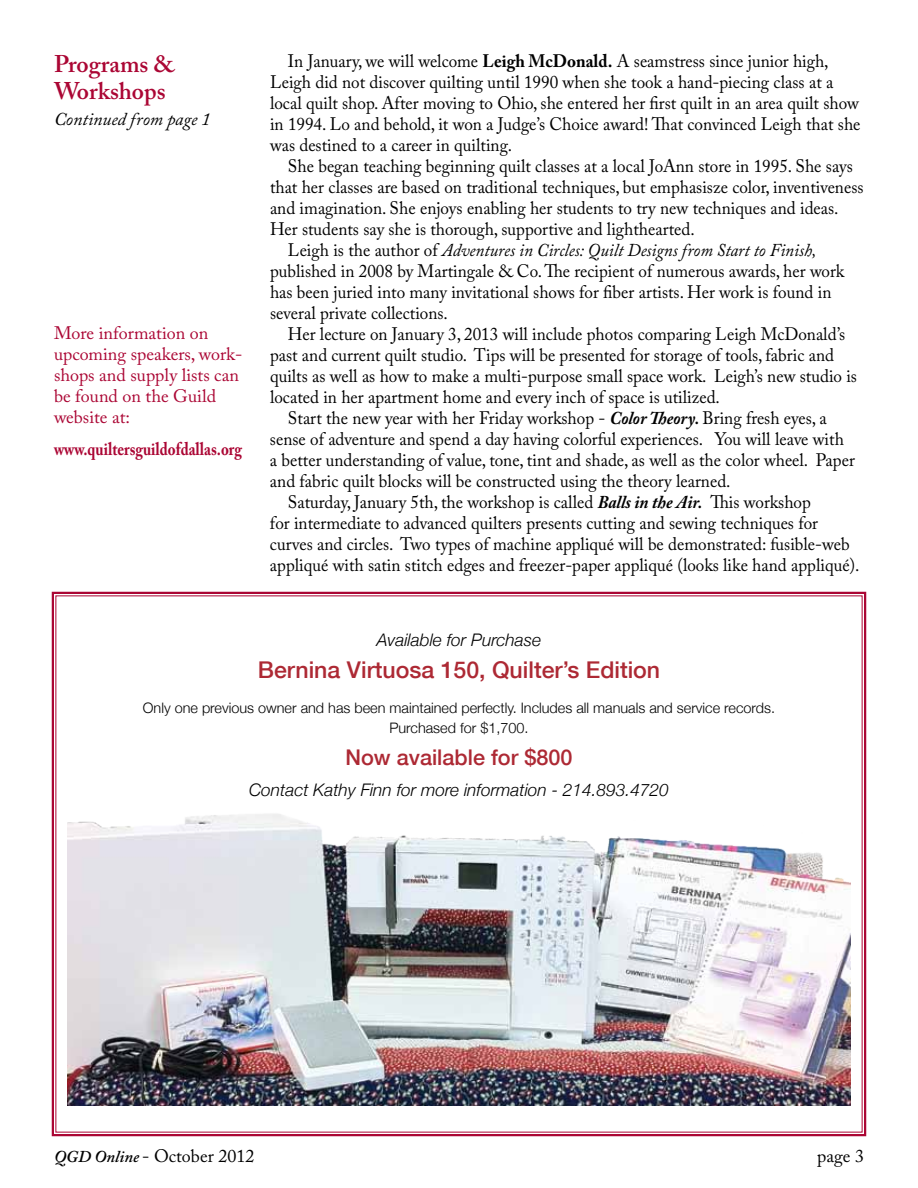
<style>
.page{position:relative;width:918px;height:1188px;background:#fff}
.page>*{position:absolute;margin:0;border:0;box-sizing:border-box;transform-origin:0 0}
.t1{font:600 24px/27px "Adobe Caslon Pro";color:#ab0634}
.t2{font:500 23.1px "Helvetica Neue";color:#ad2934}
.t3{font:500 21.6px "Helvetica Neue";color:#ad2934}
.t4{font:18px/21px "Adobe Caslon Pro";color:#000;scale:.95 1}
.t5{font:18px/21px "Adobe Caslon Pro";color:#ab0634}
.t6{font:italic 18px "Adobe Caslon Pro";color:#000;scale:.95 1}
.t7{font:700 18px "Adobe Caslon Pro";color:#ab0634;scale:.83 1}
.t8{font:18px "Adobe Caslon Pro";color:#000}
.t9{font:italic 18px "Adobe Caslon Pro";color:#000}
.t10{font:italic 300 17.25px "Helvetica Neue";color:#000}
.t11{font:300 14.4px/20.2px "Helvetica Neue";color:#000;text-align:center}
.s1{font-weight:700}
.s2{font-style:normal}
.s3{font-weight:700;font-style:italic}
.s4{font-weight:600;font-style:italic;font-size:16.5px}
</style>
<div class="page">
<img style="left:51px;top:591px;width:816px;height:546px">
<h1 class="t1" style="left:54px;top:50px;width:122px">Programs &amp;<br>Workshops</h1>
<p class="t9" style="left:54px;top:108px;width:158px">Continued from page 1</p>
<p class="t5" style="left:54px;top:323px;width:190px">More information on upcoming speakers, work&shy;shops and supply lists can be found on the Guild website at:</p>
<p class="t7" style="left:54px;top:438px;width:228px">www.quiltersguildofdallas.org</p>
<p class="t4" style="left:270px;top:51px;width:623px;text-indent:18px">In January, we will welcome <span class="s1">Leigh McDonald.</span> A seamstress since junior high, Leigh did not discover quilting until 1990 when she took a hand-piecing class at a local quilt shop. After moving to Ohio, she entered her first quilt in an area quilt show in 1994. Lo and behold, it won a Judge’s Choice award! That convinced Leigh that she was destined to a career in quilting.</p>
<p class="t4" style="left:288px;top:156px;width:596px">She began teaching beginning quilt classes at a local JoAnn store in 1995. She says</p>
<p class="t4" style="left:270px;top:177px;width:626px">that her classes are based on traditional techniques, but emphasisze color, inventiveness</p>
<p class="t4" style="left:270px;top:198px;width:600px">and imagination. She enjoys enabling her students to try new techniques and ideas.</p>
<p class="t4" style="left:270px;top:219px;width:449px">Her students say she is thorough, supportive and lighthearted.</p>
<p class="t6" style="left:288px;top:240px;width:558px"><span class="s2">Leigh is the author of</span> Adventures in Circles: Quilt Designs from Start to Finish,</p>
<p class="t4" style="left:270px;top:261px;width:606px">published in 2008 by Martingale &amp; Co. The recipient of numerous awards, her work</p>
<p class="t4" style="left:270px;top:282px;width:593px">has been juried into many invitational shows for fiber artists. Her work is found in</p>
<p class="t4" style="left:270px;top:303px;width:189px">several private collections.</p>
<p class="t4" style="left:288px;top:324px;width:588px">Her lecture on January 3, 2013 will include photos comparing Leigh McDonald’s</p>
<p class="t4" style="left:270px;top:345px;width:595px">past and current quilt studio. Tips will be presented for storage of tools, fabric and</p>
<p class="t4" style="left:270px;top:366px;width:619px">quilts as well as how to make a multi-purpose small space work. Leigh’s new studio is</p>
<p class="t4" style="left:270px;top:387px;width:475px">located in her apartment home and every inch of space is utilized.</p>
<p class="t4" style="left:288px;top:408px;width:569px">Start the new year with her Friday workshop - <span class="s3">Color Theory.</span> Bring fresh eyes, a</p>
<p class="t4" style="left:270px;top:429px;width:606px">sense of adventure and spend a day having colorful experiences. You will leave with</p>
<p class="t4" style="left:270px;top:450px;width:617px">a better understanding of value, tone, tint and shade, as well as the color wheel. Paper</p>
<p class="t4" style="left:270px;top:471px;width:486px">and fabric quilt blocks will be constructed using the theory learned.</p>
<p class="t4" style="left:288px;top:492px;width:552px">Saturday, January 5th, the workshop is called <span class="s3">Balls in the Air.</span> This workshop</p>
<p class="t4" style="left:270px;top:513px;width:578px">for intermediate to advanced quilters presents cutting and sewing techniques for</p>
<p class="t4" style="left:270px;top:534px;width:612px">curves and circles. Two types of machine appliqué will be demonstrated: fusible-web</p>
<p class="t4" style="left:270px;top:555px;width:622px">appliqué with satin stitch edges and freezer-paper appliqué (looks like hand appliqué).</p>
<p class="t10" style="left:377px;top:627px;width:166px">Available for Purchase</p>
<p class="t2" style="left:258px;top:651px;width:404px">Bernina Virtuosa 150, Quilter’s Edition</p>
<p class="t11" style="left:143px;top:697px;width:634px">Only one previous owner and has been maintained perfectly. Includes all manuals and service records.<br>Purchased for $1,700.</p>
<p class="t3" style="left:345px;top:740px;width:229px">Now available for $800</p>
<p class="t10" style="left:249px;top:776px;width:421px">Contact Kathy Finn for more information - 214.893.4720</p>
<p class="t8" style="left:54px;top:1146px;width:202px"><span class="s4">QGD Online</span> - October 2012</p>
<p class="t8" style="left:817px;top:1146px;width:48px">page 3</p>
</div>
